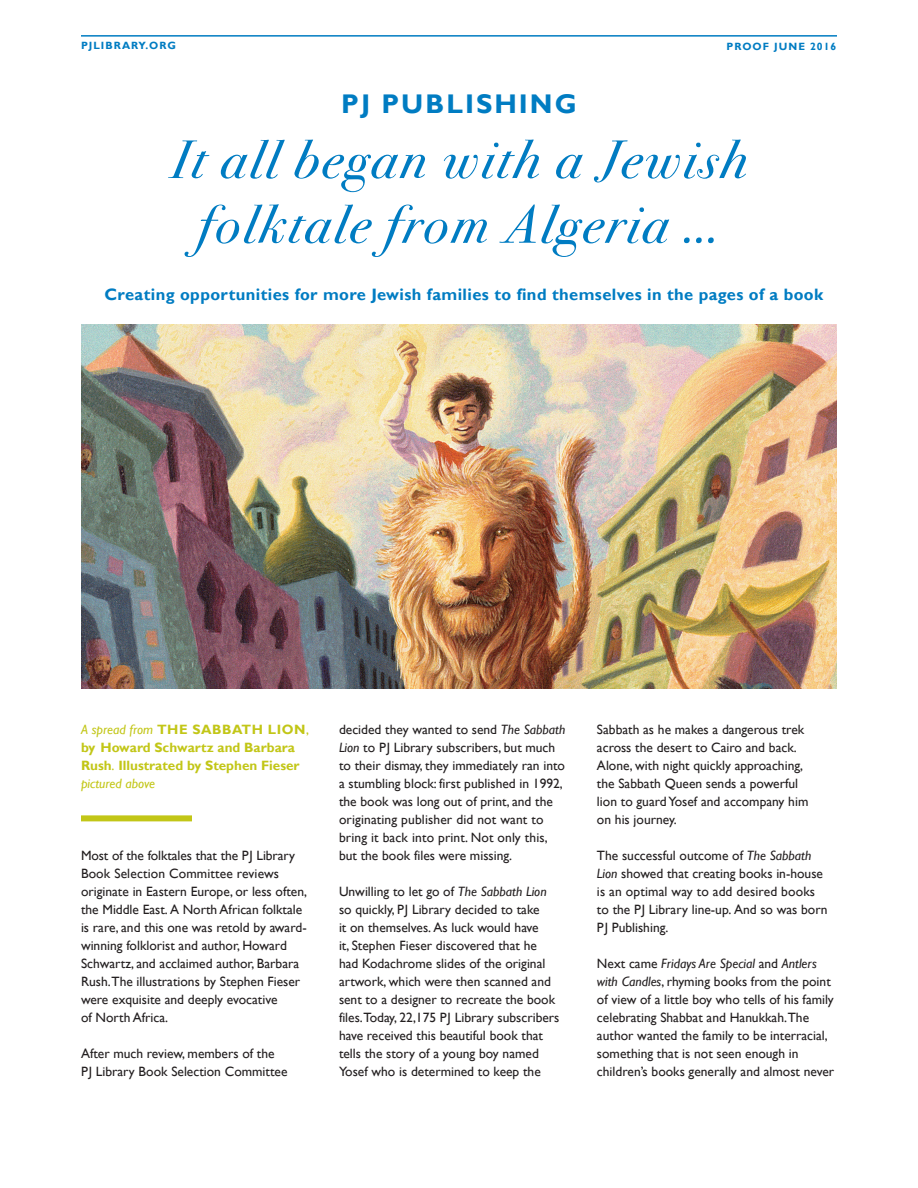
<style>
.page{position:relative;width:918px;height:1188px;background:#fff}
.page>*{position:absolute;margin:0;border:0;box-sizing:border-box;transform-origin:0 0}
.t1{font:italic 54px/64.8px "Bodoni Svty Two ITCTT";letter-spacing:.05em;color:#007cc2;text-align:center}
.t2{font:700 27px "Gill Sans";letter-spacing:.075em;color:#007cc2}
.t3{font:700 16.5px "Gill Sans";letter-spacing:.025em;color:#007cc2}
.t4{font:13.5px/18px "Gill Sans";color:#231f20}
.t5{font:700 13.5px/18px "Gill Sans";color:#c2c617}
.t6{font:700 10.5px "Gill Sans";letter-spacing:.1em;color:#007cc2}
.s1{font-weight:400;font-style:italic}
.s2{font-weight:400}
.s3{font-style:italic}
</style>
<div class="page">
<hr style="left:81px;top:35px;width:756px;height:2px;background:#007cc2">
<img style="left:81px;top:324px;width:756px;height:364px">
<div style="left:81px;top:815px;width:111px;height:6px;background:#c2c617"></div>
<p class="t6" style="left:81px;top:39px;width:97px">PJLIBRARY.ORG</p>
<p class="t6" style="left:726px;top:40px;width:111px">PROOF JUNE 2016</p>
<h2 class="t2" style="left:341px;top:88px;width:237px">PJ PUBLISHING</h2>
<h1 class="t1" style="left:171px;top:124px;width:578px">It all began with a Jewish folktale from Algeria …</h1>
<p class="t3" style="left:104px;top:284px;width:720px">Creating opportunities for more Jewish families to find themselves in the pages of a book</p>
<p class="t5" style="left:81px;top:721px;width:230px"><span class="s1">A spread from</span> THE SABBATH LION<span class="s2">, </span>by Howard Schwartz and Barbara<br>Rush<span class="s2">.</span> Illustrated by Stephen Fieser <span class="s1">pictured above</span></p>
<p class="t4" style="left:81px;top:847px;width:228px">Most of the folktales that the PJ Library Book Selection Committee reviews originate in Eastern Europe, or less often, the Middle East. A North African folktale is rare, and this one was retold by award&shy;winning folklorist and author, Howard Schwartz, and acclaimed author, Barbara Rush.The illustrations by Stephen Fieser were exquisite and deeply evocative<br>of North Africa.</p>
<p class="t4" style="left:81px;top:1045px;width:208px">After much review, members of the<br>PJ Library Book Selection Committee</p>
<p class="t4" style="left:339px;top:721px;width:228px">decided they wanted to send <span class="s3">The Sabbath Lion</span> to PJ Library subscribers, but much to their dismay, they immediately ran into a stumbling block: first published in 1992, the book was long out of print, and the originating publisher did not want to bring it back into print. Not only this, but the book files were missing.</p>
<p class="t4" style="left:339px;top:883px;width:222px">Unwilling to let go of <span class="s3">The Sabbath Lion </span>so quickly, PJ Library decided to take<br>it on themselves. As luck would have<br>it, Stephen Fieser discovered that he had Kodachrome slides of the original artwork, which were then scanned and sent to a designer to recreate the book files.Today, 22,175 PJ Library subscribers have received this beautiful book that tells the story of a young boy named Yosef who is determined to keep the</p>
<p class="t4" style="left:597px;top:721px;width:213px">Sabbath as he makes a dangerous trek across the desert to Cairo and back.<br>Alone, with night quickly approaching, the Sabbath Queen sends a powerful lion to guard Yosef and accompany him on his journey.</p>
<p class="t4" style="left:597px;top:847px;width:232px">The successful outcome of <span class="s3">The Sabbath Lion</span> showed that creating books in-house is an optimal way to add desired books to the PJ Library line-up. And so was born PJ Publishing.</p>
<p class="t4" style="left:597px;top:955px;width:239px">Next came <span class="s3">Fridays Are Special</span> and <span class="s3">Antlers with Candles</span>, rhyming books from the point of view of a little boy who tells of his family celebrating Shabbat and Hanukkah.The author wanted the family to be interracial, something that is not seen enough in children’s books generally and almost never</p>
</div>
